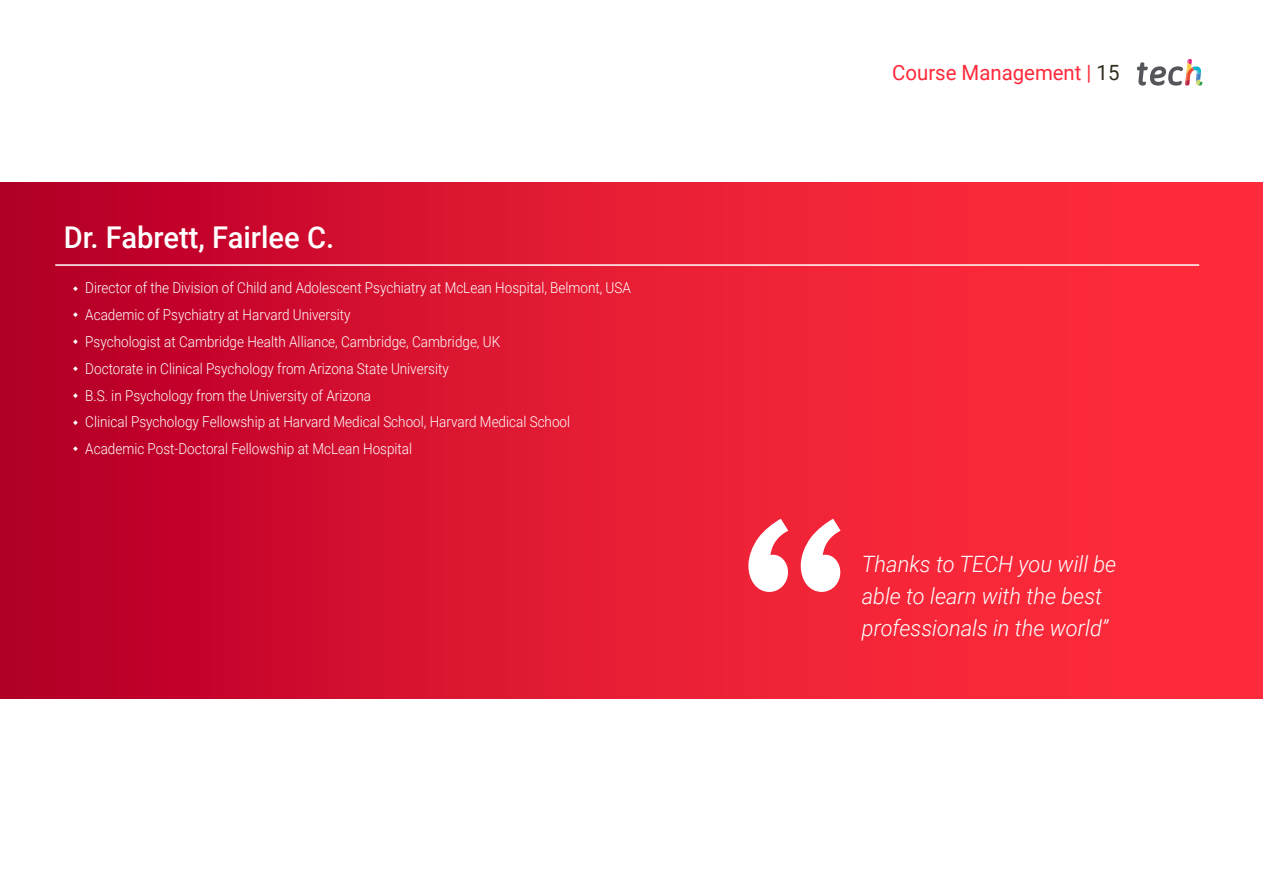
<style>
.page{position:relative;width:1263px;height:893px;background:#fff}
.page>*{position:absolute;margin:0;border:0;box-sizing:border-box;transform-origin:0 0}
.t1{font:500 30px "Roboto";color:#fff}
.t2{font:italic 300 22.5px/31.8px "Roboto";color:#fff}
.t3{font:21px "Roboto";color:#ff293a}
.t4{font:300 15px/26.7px "Roboto";color:#fff;scale:.9 1}
.s1{color:#312e20}
</style>
<div class="page">
<div style="left:0;top:182px;width:1263px;height:516px;background:linear-gradient(to right,#ba0028,#ff333e)"></div>
<hr style="left:55px;top:264px;width:1144px;height:2px;background:#fff">
<svg style="left:1137px;top:59px;width:65px;height:27px"></svg>
<svg style="left:748px;top:519px;width:92px;height:73px"></svg>
<svg style="left:73px;top:286px;width:5px;height:5px"></svg>
<svg style="left:73px;top:313px;width:5px;height:5px"></svg>
<svg style="left:73px;top:339px;width:5px;height:5px"></svg>
<svg style="left:73px;top:366px;width:5px;height:5px"></svg>
<svg style="left:73px;top:393px;width:5px;height:5px"></svg>
<svg style="left:73px;top:420px;width:5px;height:5px"></svg>
<svg style="left:73px;top:446px;width:5px;height:5px"></svg>
<h1 class="t1" style="left:64px;top:216px;width:272px">Dr. Fabrett, Fairlee C.</h1>
<p class="t4" style="left:85px;top:274px;width:608px">Director of the Division of Child and Adolescent Psychiatry at McLean Hospital, Belmont, USA Academic of Psychiatry at Harvard University<br>Psychologist at Cambridge Health Alliance, Cambridge, Cambridge, UK<br>Doctorate in Clinical Psychology from Arizona State University<br>B.S. in Psychology from the University of Arizona<br>Clinical Psychology Fellowship at Harvard Medical School, Harvard Medical School Academic Post-Doctoral Fellowship at McLean Hospital</p>
<h3 class="t3" style="left:892px;top:57px;width:229px">Course Management | <span class="s1">15</span></h3>
<h2 class="t2" style="left:862px;top:547px;width:256px">Thanks to TECH you will be able to learn with the best professionals in the world”</h2>
</div>
